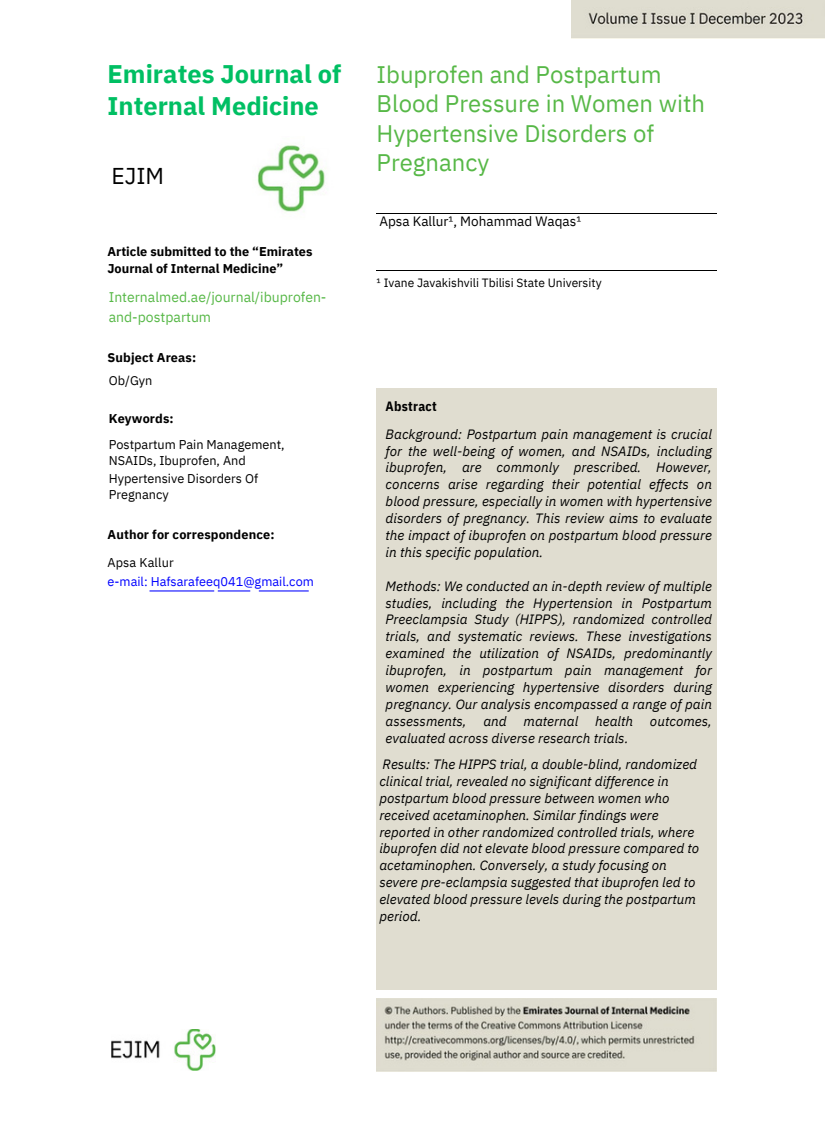
<style>
.page{position:relative;width:825px;height:1136px;background:#fff}
.page>*{position:absolute;margin:0;border:0;box-sizing:border-box;transform-origin:0 0}
.t1{font:700 25.35px/31.5px "IBM Plex Sans";color:#00bf63}
.t2{font:23.85px/29.2px "IBM Plex Sans";color:#57b847}
.t3{font:22.8px "IBM Plex Sans";color:#000}
.t4{font:13.95px "IBM Plex Sans";color:#57b847}
.t5{font:italic 13.5px/16.8px "IBM Plex Sans";color:#000;text-align:justify}
.t6{font:13.5px "IBM Plex Sans";color:#000}
.t7{font:700 13.5px "IBM Plex Sans Cond";letter-spacing:.02em;color:#000}
.t8{font:700 12.75px/16.8px "IBM Plex Sans";color:#000}
.t9{font:12.75px "IBM Plex Sans";color:#000}
.t10{font:12.75px/19.2px "IBM Plex Sans";color:#00f}
.t11{font:12px "IBM Plex Sans";color:#000}
.s1{color:#000}
</style>
<div class="page">
<hr style="left:376px;top:213px;width:341px;height:1px;background:#000">
<hr style="left:376px;top:270px;width:341px;height:1px;background:#000">
<div style="left:376px;top:388px;width:341px;height:600px;background:#e0ddd0"></div>
<svg style="left:149px;top:590px;width:160px;height:1px"></svg>
<img style="left:376px;top:998px;width:340px;height:73px">
<img style="left:111px;top:1029px;width:105px;height:41px">
<img style="left:571px;top:0;width:253px;height:38px">
<img style="left:257px;top:145px;width:69px;height:67px">
<h5 class="t1" style="left:108px;top:58px;width:235px">Emirates Journal of<br>Internal Medicine</h5>
<h4 class="t3" style="left:111px;top:160px;width:54px">EJIM</h4>
<h5 class="t8" style="left:108px;top:243px;width:206px">Article submitted to the “Emirates<br>Journal of Internal Medicine”</h5>
<p class="t4" style="left:109px;top:288px;width:219px">Internalmed.ae/journal/ibuprofen-</p>
<h2 class="t4" style="left:109px;top:307px;width:104px">and-postpartum</h2>
<h5 class="t8" style="left:108px;top:348px;width:90px">Subject Areas:</h5>
<h5 class="t9" style="left:109px;top:372px;width:45px">Ob/Gyn</h5>
<p class="t8" style="left:109px;top:410px;width:66px">Keywords:</p>
<h4 class="t9" style="left:109px;top:436px;width:177px">Postpartum Pain Management,</h4>
<h5 class="t9" style="left:109px;top:452px;width:138px">NSAIDs, Ibuprofen, And</h5>
<h4 class="t9" style="left:109px;top:469px;width:151px">Hypertensive Disorders Of</h4>
<h5 class="t9" style="left:109px;top:485px;width:61px">Pregnancy</h5>
<h5 class="t8" style="left:108px;top:525px;width:168px">Author for correspondence:</h5>
<h5 class="t10" style="left:108px;top:552px;width:208px"><span class="s1">Apsa Kallur<br></span>e-mail: Hafsarafeeq041@gmail.com</h5>
<h5 class="t2" style="left:376px;top:59px;width:330px">Ibuprofen and Postpartum<br>Blood Pressure in Women with<br>Hypertensive Disorders of<br>Pregnancy</h5>
<p class="t6" style="left:379px;top:212px;width:203px">Apsa Kallur¹, Mohammad Waqas¹</p>
<h5 class="t11" style="left:376px;top:275px;width:226px">¹ Ivane Javakishvili Tbilisi State University</h5>
<h5 class="t7" style="left:385px;top:397px;width:53px">Abstract</h5>
<h4 class="t5" style="left:385px;top:425px;width:328px">Background: Postpartum pain management is crucial for the well-being of women, and NSAIDs, including ibuprofen, are commonly prescribed. However, concerns arise regarding their potential effects on blood pressure, especially in women with hypertensive disorders of pregnancy. This review aims to evaluate the impact of ibuprofen on postpartum blood pressure in this specific population.</h4>
<h5 class="t5" style="left:385px;top:577px;width:328px">Methods: We conducted an in-depth review of multiple studies, including the Hypertension in Postpartum Preeclampsia Study (HIPPS), randomized controlled trials, and systematic reviews. These investigations examined the utilization of NSAIDs, predominantly ibuprofen, in postpartum pain management for women experiencing hypertensive disorders during pregnancy. Our analysis encompassed a range of pain assessments, and maternal health outcomes, evaluated across diverse research trials.</h5>
<h5 class="t5" style="left:379px;top:755px;width:321px;text-align:left">Results: The HIPPS trial, a double-blind, randomized clinical trial, revealed no significant difference in postpartum blood pressure between women who received acetaminophen. Similar findings were reported in other randomized controlled trials, where ibuprofen did not elevate blood pressure compared to acetaminophen. Conversely, a study focusing on severe pre-eclampsia suggested that ibuprofen led to elevated blood pressure levels during the postpartum period.</h5>
</div>
